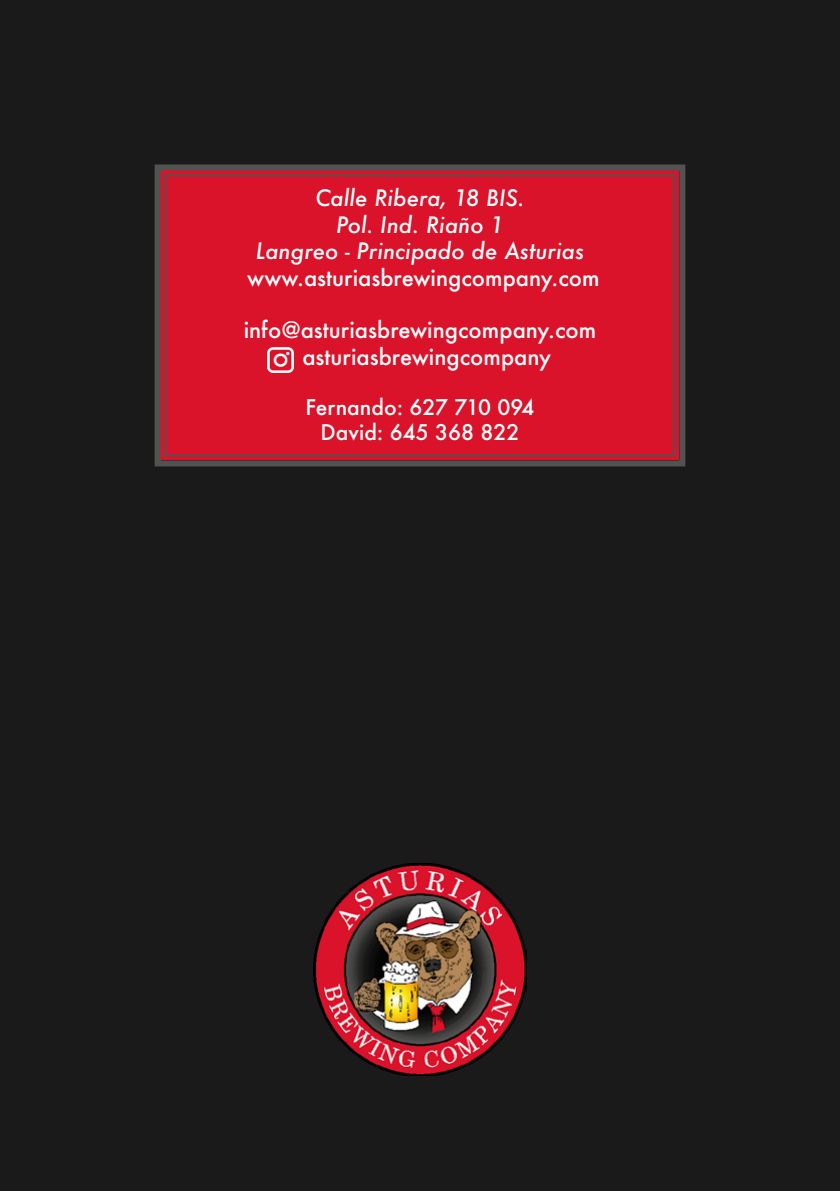
<style>
.page{position:relative;width:840px;height:1191px;background:#fff}
.page>*{position:absolute;margin:0;border:0;box-sizing:border-box;transform-origin:0 0}
.t1{font:500 22px "Futura";color:#fff}
.t2{font:italic 500 22px/26.4px "Futura";color:#fff;text-align:center}
.t3{font:500 21px/25.2px "Futura";color:#fff;text-align:center}
</style>
<div class="page">
<div style="left:0;top:0;width:839px;height:1191px;background:#1a1a1a"></div>
<svg style="left:154px;top:164px;width:532px;height:303px;background:#cf162c"></svg>
<div style="left:164px;top:174px;width:511px;height:282px;border:2px solid #525251"></div>
<img style="left:268px;top:347px;width:25px;height:25px">
<img style="left:314px;top:863px;width:212px;height:212px">
<p class="t2" style="left:256px;top:185px;width:329px">Calle Ribera, 18 BIS.<br>Pol. Ind. Riaño 1<br>Langreo - Principado de Asturias</p>
<p class="t1" style="left:247px;top:262px;width:353px">www.asturiasbrewingcompany.com</p>
<p class="t1" style="left:243px;top:315px;width:354px">info@asturiasbrewingcompany.com</p>
<p class="t1" style="left:302px;top:342px;width:250px">asturiasbrewingcompany</p>
<p class="t3" style="left:305px;top:394px;width:230px">Fernando: 627 710 094<br>David: 645 368 822</p>
</div>
